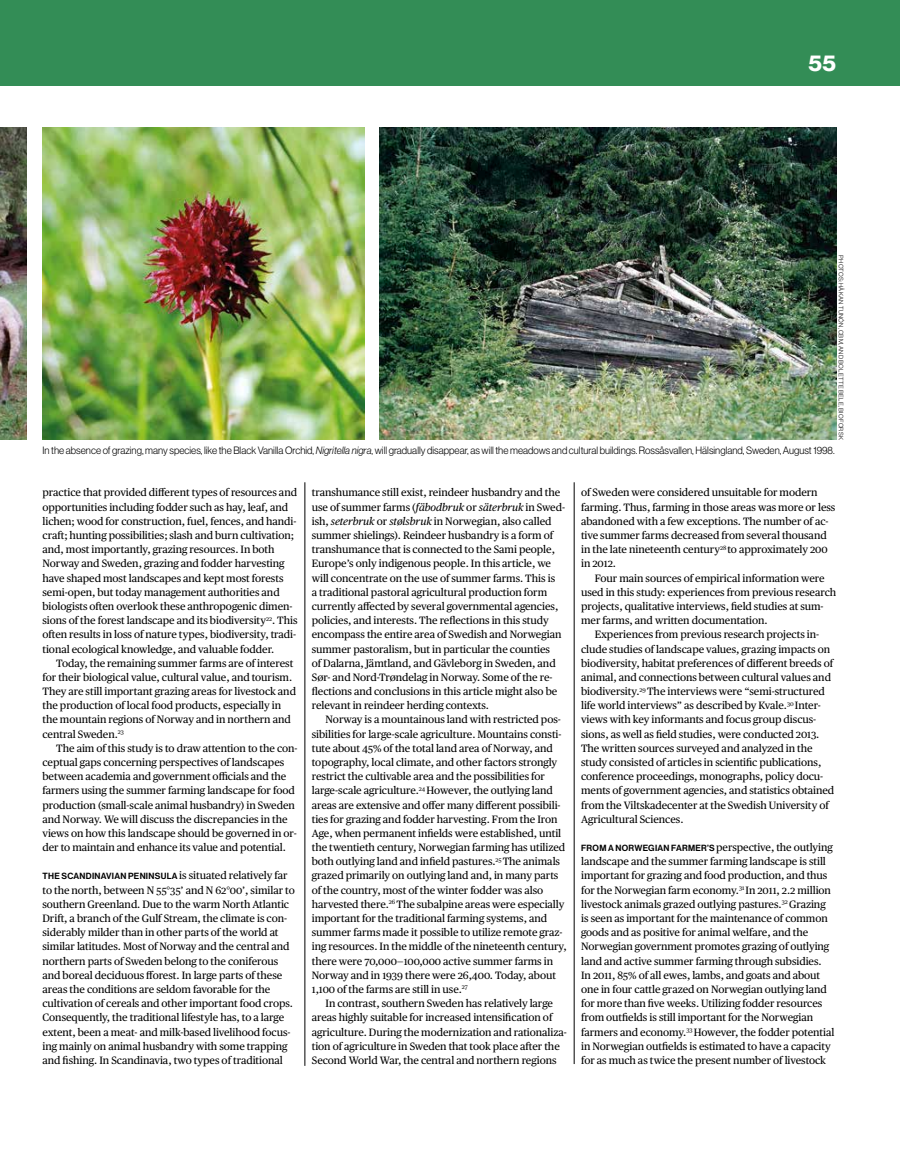
<style>
.page{position:relative;width:900px;height:1149px;background:#fff}
.page>*{position:absolute;margin:0;border:0;box-sizing:border-box;transform-origin:0 0}
.t1{font:22.5px "N Haas Grotesk DS Pro 75 Bd";color:#fff}
.t2{font:10.62px/14.1px "Publico Text";letter-spacing:-.005em;color:#000}
.t3{font:10.38px "N Haas Grotesk DS Pro 45 Lt";color:#000}
.t4{font:8.75px "N Haas Grotesk DS Pro 65 Md";letter-spacing:.035em;color:#000}
.t5{font:6.25px "N Haas Grotesk DS Pro 45 Lt";letter-spacing:.045em;color:#000}
.s1{font-family:"N Haas Grotesk DS Pro 46 Lt It"}
.s2{font-family:"N Haas Grotesk DS Pro 65 Md";font-size:8.75px}
.s3{font-style:italic}
</style>
<div class="page">
<hr style="left:305px;top:482px;width:1px;height:583px;background:#000">
<hr style="left:574px;top:482px;width:1px;height:581px;background:#000">
<img style="left:43px;top:128px;width:322px;height:311px">
<img style="left:379px;top:128px;width:457px;height:311px">
<div style="left:0;top:0;width:900px;height:85px;background:#338d56"></div>
<img style="left:0;top:128px;width:27px;height:311px">
<h1 class="t1" style="left:808px;top:50px;width:29px">55</h1>
<p class="t5" style="left:845px;top:255px;width:185px;rotate:90deg">Photos: Håkan Tunón, CBM, and Bolette Bele, Bioforsk</p>
<p class="t3" style="left:43px;top:444px;width:794px">In the absence of grazing, many species, like the Black Vanilla Orchid, <span class="s1">Nigritella nigra</span>, will gradually disappear, as will the meadows and cultural buildings. Rossåsvallen, Hälsingland, Sweden, August 1998.</p>
<p class="t2" style="left:43px;top:485px;width:257px">practice that provided different types of resources and opportunities including fodder such as hay, leaf, and lichen; wood for construction, fuel, fences, and handi&shy;craft; hunting possibilities; slash and burn cultivation; and, most importantly, grazing resources. In both Norway and Sweden, grazing and fodder harvesting have shaped most landscapes and kept most forests semi-open, but today management authorities and biologists often overlook these anthropogenic dimen&shy;sions of the forest landscape and its biodiversity<sup>22</sup>. This often results in loss of nature types, biodiversity, tradi&shy;tional ecological knowledge, and valuable fodder.</p>
<p class="t2" style="left:43px;top:655px;width:255px;text-indent:14px">Today, the remaining summer farms are of interest for their biological value, cultural value, and tourism.<br>They are still important grazing areas for livestock and the production of local food products, especially in the mountain regions of Norway and in northern and central Sweden.<sup>23</sup></p>
<p class="t2" style="left:43px;top:740px;width:257px;text-indent:14px">The aim of this study is to draw attention to the con&shy;ceptual gaps concerning perspectives of landscapes between academia and government officials and the farmers using the summer farming landscape for food production (small-scale animal husbandry) in Sweden and Norway. We will discuss the discrepancies in the views on how this landscape should be governed in or&shy;der to maintain and enhance its value and potential.</p>
<p class="t4" style="left:43px;top:871px;width:65px">THE SCANDI NAVIA</p>
<p class="t2" style="left:43px;top:867px;width:254px;text-indent:78px"><span class="s2">N PE NINSU LA</span> is situated relatively far to the north, between N 55°35’ and N 62°00’, similar to southern Greenland. Due to the warm North Atlantic Drift, a branch of the Gulf Stream, the climate is con&shy;siderably milder than in other parts of the world at similar latitudes. Most of Norway and the central and northern parts of Sweden belong to the coniferous and boreal deciduous fforest. In large parts of these areas the conditions are seldom favorable for the cultivation of cereals and other important food crops.<br>Consequently, the traditional lifestyle has, to a large extent, been a meat- and milk-based livelihood focus&shy;ing mainly on animal husbandry with some trapping and fishing. In Scandinavia, two types of traditional</p>
<p class="t2" style="left:312px;top:485px;width:255px">transhumance still exist, reindeer husbandry and the use of summer farms (<span class="s3">fäbodbruk</span> or <span class="s3">säterbruk</span> in Swed&shy;ish, <span class="s3">seterbruk</span> or <span class="s3">stølsbruk</span> in Norwegian, also called summer shielings). Reindeer husbandry is a form of transhumance that is connected to the Sami people, Europe’s only indigenous people. In this article, we will concentrate on the use of summer farms. This is<br>a traditional pastoral agricultural production form currently affected by several governmental agencies, policies, and interests. The reflections in this study encompass the entire area of Swedish and Norwegian summer pastoralism, but in particular the counties<br>of Dalarna, Jämtland, and Gävleborg in Sweden, and Sør- and Nord-Trøndelag in Norway. Some of the re&shy;flections and conclusions in this article might also be relevant in reindeer herding contexts.</p>
<p class="t2" style="left:312px;top:711px;width:256px;text-indent:14px">Norway is a mountainous land with restricted pos&shy;sibilities for large-scale agriculture. Mountains consti&shy;tute about 45% of the total land area of Norway, and topography, local climate, and other factors strongly restrict the cultivable area and the possibilities for large-scale agriculture.<sup>24</sup> However, the outlying land areas are extensive and offer many different possibili&shy;ties for grazing and fodder harvesting. From the Iron Age, when permanent infields were established, until the twentieth century, Norwegian farming has utilized both outlying land and infield pastures.<sup>25</sup> The animals grazed primarily on outlying land and, in many parts of the country, most of the winter fodder was also harvested there.<sup>26</sup> The subalpine areas were especially important for the traditional farming systems, and summer farms made it possible to utilize remote graz&shy;ing resources. In the middle of the nineteenth century, there were 70,000—100,000 active summer farms in Norway and in 1939 there were 26,400. Today, about 1,100 of the farms are still in use.<sup>27</sup></p>
<p class="t2" style="left:312px;top:995px;width:257px;text-indent:14px">In contrast, southern Sweden has relatively large areas highly suitable for increased intensification of agriculture. During the modernization and rationaliza&shy;tion of agriculture in Sweden that took place after the Second World War, the central and northern regions</p>
<p class="t2" style="left:581px;top:485px;width:256px">of Sweden were considered unsuitable for modern farming. Thus, farming in those areas was more or less abandoned with a few exceptions. The number of ac&shy;tive summer farms decreased from several thousand in the late nineteenth century<sup>28</sup> to approximately 200 in 2012.</p>
<p class="t2" style="left:595px;top:570px;width:231px">Four main sources of empirical information were</p>
<p class="t2" style="left:581px;top:584px;width:257px">used in this study: experiences from previous research</p>
<p class="t2" style="left:581px;top:598px;width:244px">projects, qualitative interviews, field studies at sum-</p>
<p class="t2" style="left:581px;top:612px;width:188px">mer farms, and written documentation.</p>
<p class="t2" style="left:595px;top:626px;width:226px">Experiences from previous research projects in-</p>
<p class="t2" style="left:581px;top:641px;width:251px">clude studies of landscape values, grazing impacts on</p>
<p class="t2" style="left:581px;top:655px;width:254px">biodiversity, habitat preferences of different breeds of</p>
<p class="t2" style="left:581px;top:669px;width:251px">animal, and connections between cultural values and</p>
<p class="t2" style="left:581px;top:683px;width:245px">biodiversity.<sup>29</sup> The interviews were “semi-structured</p>
<p class="t2" style="left:581px;top:697px;width:241px">life world interviews” as described by Kvale.<sup>30</sup> Inter-</p>
<p class="t2" style="left:581px;top:711px;width:237px">views with key informants and focus group discus-</p>
<p class="t2" style="left:581px;top:726px;width:240px">sions, as well as field studies, were conducted 2013.</p>
<p class="t2" style="left:581px;top:740px;width:233px">The written sources surveyed and analyzed in the</p>
<p class="t2" style="left:581px;top:754px;width:242px">study consisted of articles in scientific publications,</p>
<p class="t2" style="left:581px;top:768px;width:244px">conference proceedings, monographs, policy docu-</p>
<p class="t2" style="left:581px;top:782px;width:255px">ments of government agencies, and statistics obtained</p>
<p class="t2" style="left:581px;top:796px;width:249px">from the Viltskadecenter at the Swedish University of</p>
<p class="t2" style="left:581px;top:811px;width:104px">Agricultural Sciences.</p>
<p class="t2" style="left:581px;top:839px;width:255px"><span class="s2">FROM A NORWEGIAN FA RMER’S</span> perspective, the outlying landscape and the summer farming landscape is still important for grazing and food production, and thus for the Norwegian farm economy.<sup>31</sup> In 2011, 2.2 million livestock animals grazed outlying pastures.<sup>32</sup> Grazing is seen as important for the maintenance of common goods and as positive for animal welfare, and the Norwegian government promotes grazing of outlying land and active summer farming through subsidies.<br>In 2011, 85% of all ewes, lambs, and goats and about one in four cattle grazed on Norwegian outlying land for more than five weeks. Utilizing fodder resources from outfields is still important for the Norwegian farmers and economy.<sup>33</sup> However, the fodder potential in Norwegian outfields is estimated to have a capacity for as much as twice the present number of livestock</p>
</div>
